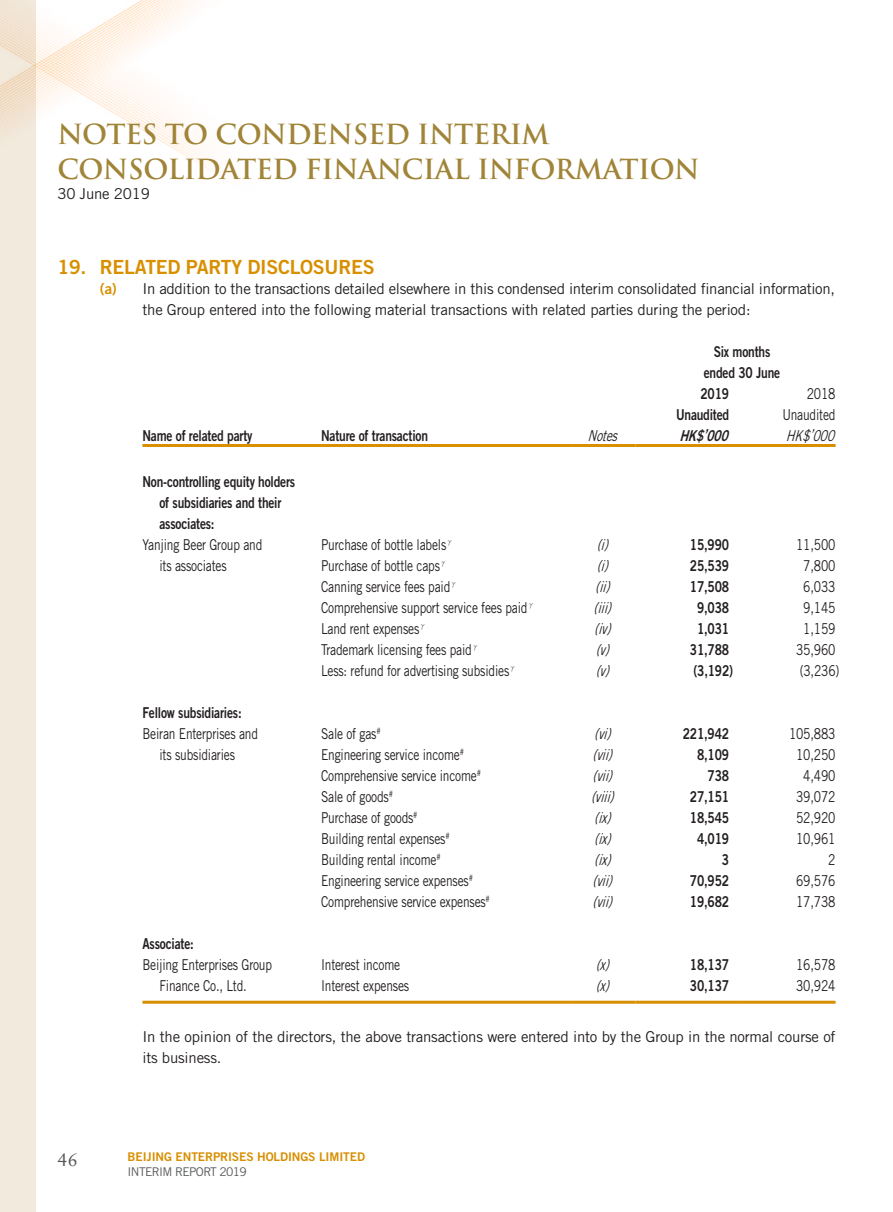
<style>
.page{position:relative;width:893px;height:1212px;background:#fff}
.page>*{position:absolute;margin:0;border:0;box-sizing:border-box;transform-origin:0 0}
.t1{font:700 27px/34.5px "Trajan Pro";letter-spacing:-.015em;color:#a08437}
.Heading_1{font:19.5px "Trade Gothic LT Std Bd 2";letter-spacing:-.015em;color:#d88f00}
.t2{font:18px "Sabon LT Std";color:#57585a}
.Body_Text{font:15px "Trade Gothic LT Std";letter-spacing:-.015em;color:#231f20;scale:.8 1}
.Body_Text-2{font:15px/21px "Trade Gothic LT Std";letter-spacing:-.015em;color:#231f20}
.Body_Text-3{font:15px/21px "Trade Gothic LT Std Bd 2";letter-spacing:-.015em;color:#231f20;scale:.8 1}
.Body_Text-4{font:italic 15px "Trade Gothic LT Std";color:#231f20;scale:.8 1}
.Body_Text-5{font:italic 15px "Trade Gothic LT Std Bd 2";color:#231f20;scale:.8 1}
.t3{font:12px "Trade Gothic LT Std Bd 2";letter-spacing:-.01em;color:#d88f00}
.t4{font:12px "Trade Gothic LT Std";letter-spacing:-.05em;color:#57585a}
.s1{font-family:"Trade Gothic LT Std Bd 2";color:#d88f00}
</style>
<div class="page">
<img style="left:36px;top:0;width:182px;height:174px">
<div style="left:0;top:0;width:36px;height:1212px;background:#f1eadd"></div>
<hr style="left:142px;top:444px;width:179px;height:3px;background:#d88f00">
<hr style="left:321px;top:444px;width:251px;height:3px;background:#d88f00">
<hr style="left:572px;top:444px;width:64px;height:3px;background:#d88f00">
<hr style="left:636px;top:444px;width:106px;height:3px;background:#d88f00">
<hr style="left:742px;top:444px;width:94px;height:3px;background:#d88f00">
<hr style="left:142px;top:1001px;width:179px;height:3px;background:#d88f00">
<hr style="left:321px;top:1001px;width:251px;height:3px;background:#d88f00">
<hr style="left:572px;top:1001px;width:64px;height:3px;background:#d88f00">
<hr style="left:636px;top:1001px;width:106px;height:3px;background:#d88f00">
<hr style="left:742px;top:1001px;width:94px;height:3px;background:#d88f00">
<h1 class="t1" style="left:57px;top:117px;width:644px">NOTES TO CONDENSED INTERIM<br>CONSOLIDATED FINANCIAL INFORMATION</h1>
<p class="Body_Text-2" style="left:57px;top:183px;width:94px">30 June 2019</p>
<p class="Heading_1" style="left:57px;top:255px;width:319px">19. RELATED PARTY DISCLOSURES</p>
<p class="Body_Text-2" style="left:142px;top:278px;width:694px;text-indent:-43px"><span class="s1">(a)</span> In addition to the transactions detailed elsewhere in this condensed interim consolidated financial information, the Group entered into the following material transactions with related parties during the period:</p>
<p class="Body_Text-3" style="left:714px;top:340px;width:72px">Six months</p>
<p class="Body_Text-3" style="left:704px;top:361px;width:97px">ended 30 June</p>
<p class="Body_Text-3" style="left:700px;top:382px;width:37px">2019</p>
<p class="Body_Text" style="left:807px;top:384px;width:37px">2018</p>
<p class="Body_Text-3" style="left:676px;top:403px;width:68px">Unaudited</p>
<p class="Body_Text" style="left:782px;top:405px;width:68px">Unaudited</p>
<p class="Body_Text-3" style="left:142px;top:424px;width:139px">Name of related party</p>
<p class="Body_Text-3" style="left:321px;top:424px;width:135px">Nature of transaction</p>
<p class="Body_Text-4" style="left:588px;top:426px;width:44px">Notes</p>
<p class="Body_Text-5" style="left:679px;top:426px;width:68px">HK$’000</p>
<p class="Body_Text-4" style="left:786px;top:426px;width:68px">HK$’000</p>
<p class="Body_Text-3" style="left:159px;top:471px;width:171px;text-indent:-17px">Non-controlling equity holders of subsidiaries and their associates:</p>
<p class="Body_Text" style="left:142px;top:536px;width:151px">Yanjing Beer Group and</p>
<p class="Body_Text" style="left:321px;top:536px;width:167px">Purchase of bottle labels<sup>γ</sup></p>
<p class="Body_Text-4" style="left:597px;top:536px;width:21px">(i)</p>
<p class="Body_Text-3" style="left:690px;top:534px;width:51px">15,990</p>
<p class="Body_Text" style="left:796px;top:536px;width:51px">11,500</p>
<p class="Body_Text" style="left:159px;top:557px;width:86px">its associates</p>
<p class="Body_Text" style="left:321px;top:557px;width:159px">Purchase of bottle caps<sup>γ</sup></p>
<p class="Body_Text-4" style="left:597px;top:557px;width:21px">(i)</p>
<p class="Body_Text-3" style="left:690px;top:555px;width:51px">25,539</p>
<p class="Body_Text" style="left:803px;top:557px;width:42px">7,800</p>
<p class="Body_Text" style="left:321px;top:578px;width:172px">Canning service fees paid<sup>γ</sup></p>
<p class="Body_Text-4" style="left:595px;top:578px;width:25px">(ii)</p>
<p class="Body_Text-3" style="left:690px;top:576px;width:51px">17,508</p>
<p class="Body_Text" style="left:803px;top:578px;width:42px">6,033</p>
<p class="Body_Text" style="left:321px;top:599px;width:268px">Comprehensive support service fees paid<sup>γ</sup></p>
<p class="Body_Text-4" style="left:594px;top:599px;width:29px">(iii)</p>
<p class="Body_Text-3" style="left:697px;top:597px;width:42px">9,038</p>
<p class="Body_Text" style="left:803px;top:599px;width:42px">9,145</p>
<p class="Body_Text" style="left:321px;top:620px;width:133px">Land rent expenses<sup>γ</sup></p>
<p class="Body_Text-4" style="left:594px;top:620px;width:28px">(iv)</p>
<p class="Body_Text-3" style="left:697px;top:618px;width:42px">1,031</p>
<p class="Body_Text" style="left:803px;top:620px;width:42px">1,159</p>
<p class="Body_Text" style="left:321px;top:641px;width:199px">Trademark licensing fees paid<sup>γ</sup></p>
<p class="Body_Text-4" style="left:596px;top:641px;width:24px">(v)</p>
<p class="Body_Text-3" style="left:690px;top:639px;width:51px">31,788</p>
<p class="Body_Text" style="left:796px;top:641px;width:51px">35,960</p>
<p class="Body_Text" style="left:321px;top:662px;width:245px">Less: refund for advertising subsidies<sup>γ</sup></p>
<p class="Body_Text-4" style="left:596px;top:662px;width:24px">(v)</p>
<p class="Body_Text-3" style="left:693px;top:660px;width:51px">(3,192)</p>
<p class="Body_Text" style="left:800px;top:662px;width:51px">(3,236)</p>
<p class="Body_Text-3" style="left:142px;top:702px;width:126px">Fellow subsidiaries:</p>
<p class="Body_Text" style="left:142px;top:725px;width:146px">Beiran Enterprises and</p>
<p class="Body_Text" style="left:321px;top:725px;width:76px">Sale of gas<sup>#</sup></p>
<p class="Body_Text-4" style="left:594px;top:725px;width:28px">(vi)</p>
<p class="Body_Text-3" style="left:683px;top:723px;width:60px">221,942</p>
<p class="Body_Text" style="left:789px;top:725px;width:60px">105,883</p>
<p class="Body_Text" style="left:159px;top:746px;width:96px">its subsidiaries</p>
<p class="Body_Text" style="left:321px;top:746px;width:180px">Engineering service income<sup>#</sup></p>
<p class="Body_Text-4" style="left:593px;top:746px;width:32px">(vii)</p>
<p class="Body_Text-3" style="left:697px;top:744px;width:42px">8,109</p>
<p class="Body_Text" style="left:796px;top:746px;width:51px">10,250</p>
<p class="Body_Text" style="left:321px;top:767px;width:201px">Comprehensive service income<sup>#</sup></p>
<p class="Body_Text-4" style="left:593px;top:767px;width:32px">(vii)</p>
<p class="Body_Text-3" style="left:708px;top:765px;width:29px">738</p>
<p class="Body_Text" style="left:803px;top:767px;width:42px">4,490</p>
<p class="Body_Text" style="left:321px;top:788px;width:91px">Sale of goods<sup>#</sup></p>
<p class="Body_Text-4" style="left:591px;top:788px;width:35px">(viii)</p>
<p class="Body_Text-3" style="left:690px;top:786px;width:51px">27,151</p>
<p class="Body_Text" style="left:796px;top:788px;width:51px">39,072</p>
<p class="Body_Text" style="left:321px;top:809px;width:122px">Purchase of goods<sup>#</sup></p>
<p class="Body_Text-4" style="left:594px;top:809px;width:28px">(ix)</p>
<p class="Body_Text-3" style="left:690px;top:807px;width:51px">18,545</p>
<p class="Body_Text" style="left:796px;top:809px;width:51px">52,920</p>
<p class="Body_Text" style="left:321px;top:830px;width:162px">Building rental expenses<sup>#</sup></p>
<p class="Body_Text-4" style="left:594px;top:830px;width:28px">(ix)</p>
<p class="Body_Text-3" style="left:697px;top:828px;width:42px">4,019</p>
<p class="Body_Text" style="left:796px;top:830px;width:51px">10,961</p>
<p class="Body_Text" style="left:321px;top:851px;width:151px">Building rental income<sup>#</sup></p>
<p class="Body_Text-4" style="left:594px;top:851px;width:28px">(ix)</p>
<p class="Body_Text-3" style="left:722px;top:849px;width:11px">3</p>
<p class="Body_Text" style="left:828px;top:851px;width:11px">2</p>
<p class="Body_Text" style="left:321px;top:872px;width:191px">Engineering service expenses<sup>#</sup></p>
<p class="Body_Text-4" style="left:593px;top:872px;width:32px">(vii)</p>
<p class="Body_Text-3" style="left:690px;top:870px;width:51px">70,952</p>
<p class="Body_Text" style="left:796px;top:872px;width:51px">69,576</p>
<p class="Body_Text" style="left:321px;top:893px;width:213px">Comprehensive service expenses<sup>#</sup></p>
<p class="Body_Text-4" style="left:593px;top:893px;width:32px">(vii)</p>
<p class="Body_Text-3" style="left:690px;top:891px;width:51px">19,682</p>
<p class="Body_Text" style="left:796px;top:893px;width:51px">17,738</p>
<p class="Body_Text-3" style="left:142px;top:933px;width:66px">Associate:</p>
<p class="Body_Text" style="left:142px;top:956px;width:164px">Beijing Enterprises Group</p>
<p class="Body_Text" style="left:321px;top:956px;width:100px">Interest income</p>
<p class="Body_Text-4" style="left:596px;top:956px;width:24px">(x)</p>
<p class="Body_Text-3" style="left:690px;top:954px;width:51px">18,137</p>
<p class="Body_Text" style="left:796px;top:956px;width:51px">16,578</p>
<p class="Body_Text" style="left:159px;top:977px;width:111px">Finance Co., Ltd.</p>
<p class="Body_Text" style="left:321px;top:977px;width:112px">Interest expenses</p>
<p class="Body_Text-4" style="left:596px;top:977px;width:24px">(x)</p>
<p class="Body_Text-3" style="left:690px;top:975px;width:51px">30,137</p>
<p class="Body_Text" style="left:796px;top:977px;width:51px">30,924</p>
<p class="Body_Text-2" style="left:142px;top:1026px;width:695px">In the opinion of the directors, the above transactions were entered into by the Group in the normal course of its business.</p>
<p class="t2" style="left:57px;top:1149px;width:22px">46</p>
<p class="t3" style="left:128px;top:1149px;width:239px">BEIJING ENTERPRISES HOLDINGS LIMITED</p>
<p class="t4" style="left:128px;top:1164px;width:121px">INTERIM REPORT 2019</p>
</div>
